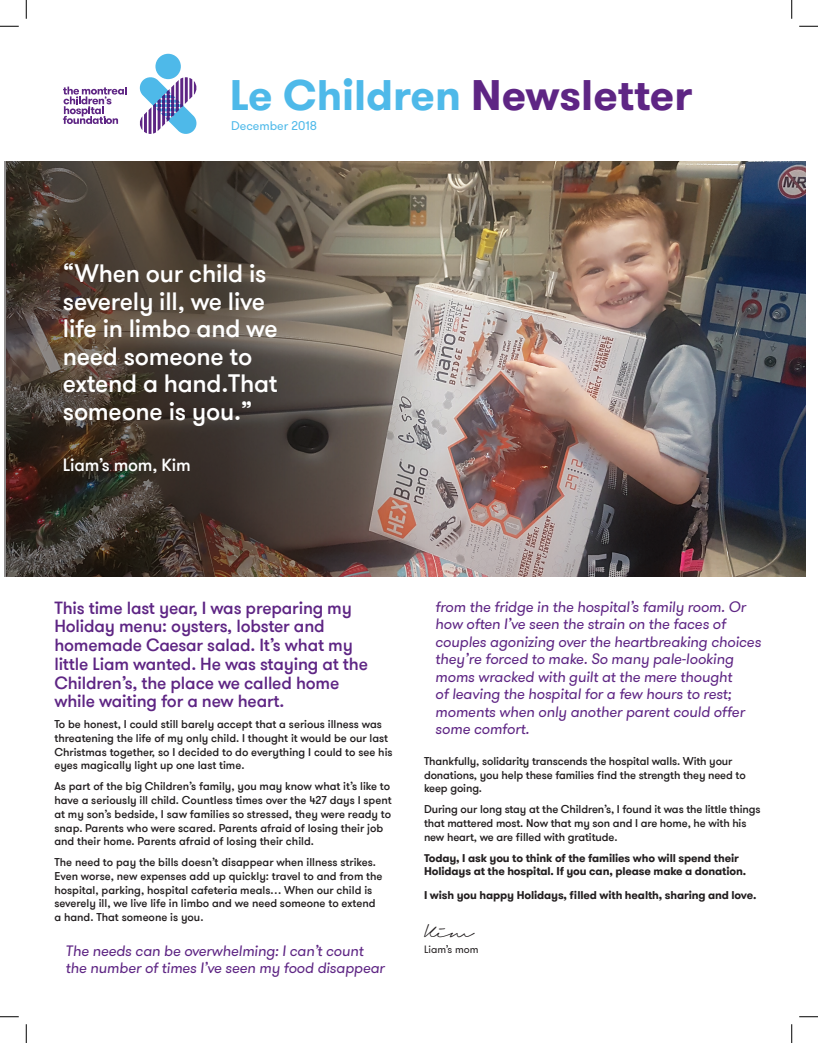
<style>
.page{position:relative;width:818px;height:1043px;background:#fff}
.page>*{position:absolute;margin:0;border:0;box-sizing:border-box;transform-origin:0 0}
.t1{font:700 42.5px "GT Walsheim Pro";color:#4eb9e9}
.t2{font:500 25px/27.5px "GT Walsheim Pro";letter-spacing:-.01em;color:#fff}
.t3{font:500 17.5px/18.8px "GT Walsheim Pro";letter-spacing:-.01em;color:#5e2584}
.t4{font:500 17.5px "GT Walsheim Pro";letter-spacing:-.01em;color:#fff}
.t5{font:italic 15px/17.5px "GT Walsheim Pro";letter-spacing:-.01em;color:#5e2584}
.t6{font:15px "Signerica Fat";color:#231f20}
.t7{font:12.5px "GT Walsheim Pro";color:#4eb9e9}
.t8{font:500 11.25px/13.8px "GT Walsheim Pro";color:#231f20}
.t9{font:700 11.25px/13.8px "GT Walsheim Pro";letter-spacing:-.01em;color:#231f20}
.t10{font:10.62px "GT Walsheim Pro";color:#231f20}
.s1{color:#5e2584}
</style>
<div class="page">
<svg style="left:63px;top:87px;width:64px;height:37px"></svg>
<div style="left:155px;top:54px;width:26px;height:25px;background:#4eb9e9;border-radius:50%"></div>
<svg style="left:139px;top:76px;width:58px;height:58px"></svg>
<img style="left:514px;top:161px;width:292px;height:415px">
<img style="left:4px;top:161px;width:510px;height:415px">
<svg style="left:0;top:25px;width:19px;height:2px"></svg>
<svg style="left:799px;top:25px;width:19px;height:2px"></svg>
<svg style="left:0;top:1016px;width:19px;height:1px"></svg>
<svg style="left:799px;top:1016px;width:19px;height:1px"></svg>
<svg style="left:25px;top:0;width:2px;height:19px"></svg>
<svg style="left:25px;top:1024px;width:2px;height:18px"></svg>
<svg style="left:791px;top:0;width:1px;height:19px"></svg>
<svg style="left:791px;top:1024px;width:1px;height:18px"></svg>
<p class="t1" style="left:230px;top:67px;width:463px">Le Children <span class="s1">Newsletter</span></p>
<p class="t7" style="left:231px;top:117px;width:87px">December 2018</p>
<p class="t2" style="left:63px;top:260px;width:216px">“When our child is severely ill, we live life in limbo and we need someone to extend a hand.That someone is you.”</p>
<p class="t4" style="left:63px;top:454px;width:129px">Liam’s mom, Kim</p>
<p class="t3" style="left:54px;top:598px;width:315px">This time last year, I was preparing my Holiday menu: oysters, lobster and homemade Caesar salad. It’s what my little Liam wanted. He was staying at the Children’s, the place we called home while waiting for a new heart.</p>
<p class="t8" style="left:54px;top:717px;width:340px">To be honest, I could still barely accept that a serious illness was threatening the life of my only child. I thought it would be our last Christmas together, so I decided to do everything I could to see his eyes magically light up one last time.</p>
<p class="t8" style="left:54px;top:779px;width:339px">As part of the big Children’s family, you may know what it’s like to have a seriously ill child. Countless times over the 427 days I spent at my son’s bedside, I saw families so stressed, they were ready to snap. Parents who were scared. Parents afraid of losing their job and their home. Parents afraid of losing their child.</p>
<p class="t8" style="left:54px;top:855px;width:329px">The need to pay the bills doesn’t disappear when illness strikes.<br>Even worse, new expenses add up quickly: travel to and from the hospital, parking, hospital cafeteria meals… When our child is severely ill, we live life in limbo and we need someone to extend a hand. That someone is you.</p>
<p class="t5" style="left:66px;top:942px;width:320px">The needs can be overwhelming: I can’t count the number of times I’ve seen my food disappear</p>
<p class="t5" style="left:435px;top:598px;width:327px">from the fridge in the hospital’s family room. Or how often I’ve seen the strain on the faces of couples agonizing over the heartbreaking choices they’re forced to make. So many pale-looking moms wracked with guilt at the mere thought<br>of leaving the hospital for a few hours to rest; moments when only another parent could offer some comfort.</p>
<p class="t8" style="left:424px;top:754px;width:323px">Thankfully, solidarity transcends the hospital walls. With your donations, you help these families find the strength they need to keep going.</p>
<p class="t8" style="left:424px;top:802px;width:338px">During our long stay at the Children’s, I found it was the little things that mattered most. Now that my son and I are home, he with his new heart, we are filled with gratitude.</p>
<p class="t9" style="left:424px;top:851px;width:324px">Today, I ask you to think of the families who will spend their<br>Holidays at the hospital. If you can, please make a donation.</p>
<p class="t9" style="left:424px;top:888px;width:334px">I wish you happy Holidays, filled with health, sharing and love.</p>
<p class="t6" style="left:424px;top:922px;width:50px">Kim</p>
<p class="t10" style="left:424px;top:942px;width:56px">Liam’s mom</p>
</div>
